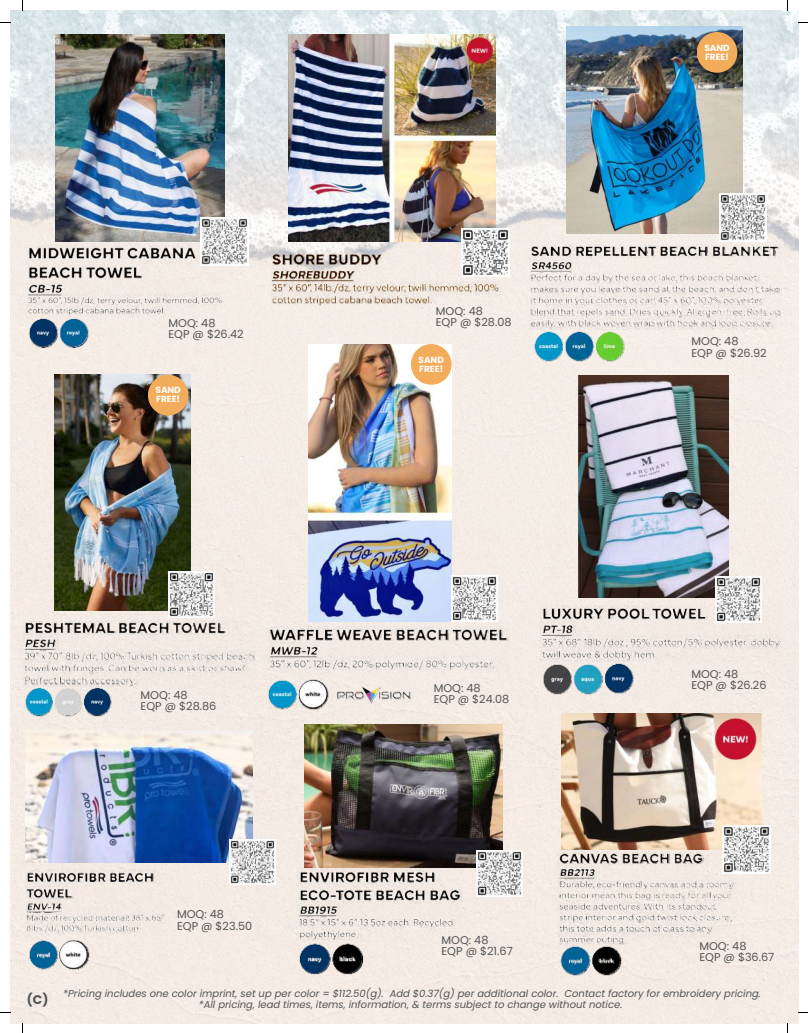
<style>
.page{position:relative;width:808px;height:1033px;background:#fff}
.page>*{position:absolute;margin:0;border:0;box-sizing:border-box;transform-origin:0 0}
.t1{font:700 12.5px "Poppins";color:#545454}
.t2{font:11.25px/11.2px "Poppins";color:#545454}
.t3{font:italic 10px/11.6px "Poppins";color:#545454;text-align:center}
.t4{font:700 8.88px/9px "Poppins";color:#fff}
</style>
<div class="page">
<img style="left:10px;top:10px;width:788px;height:1013px">
<img style="left:529px;top:244px;width:252px;height:86px">
<img style="left:531px;top:329px;width:95px;height:33px">
<img style="left:24px;top:621px;width:231px;height:65px">
<img style="left:24px;top:686px;width:90px;height:31px">
<img style="left:268px;top:678px;width:146px;height:33px">
<img style="left:268px;top:626px;width:241px;height:46px">
<img style="left:578px;top:375px;width:150px;height:223px">
<img style="left:540px;top:661px;width:94px;height:34px">
<img style="left:297px;top:941px;width:66px;height:34px">
<img style="left:297px;top:867px;width:165px;height:74px">
<img style="left:304px;top:725px;width:198px;height:142px">
<img style="left:271px;top:252px;width:229px;height:54px">
<img style="left:540px;top:605px;width:241px;height:56px">
<img style="left:566px;top:26px;width:176px;height:207px">
<div style="left:696px;top:32px;width:41px;height:41px;background:#f2ac5b;border-radius:50%"></div>
<img style="left:56px;top:34px;width:169px;height:207px">
<img style="left:26px;top:244px;width:198px;height:73px">
<img style="left:201px;top:218px;width:48px;height:47px">
<img style="left:289px;top:34px;width:206px;height:207px">
<img style="left:462px;top:229px;width:47px;height:47px">
<img style="left:309px;top:344px;width:142px;height:277px">
<div style="left:411px;top:344px;width:40px;height:41px;background:#f2ac5b;border-radius:50%"></div>
<img style="left:54px;top:375px;width:137px;height:235px">
<div style="left:148px;top:375px;width:40px;height:40px;background:#f2ac5b;border-radius:50%"></div>
<img style="left:27px;top:317px;width:62px;height:31px">
<img style="left:557px;top:947px;width:65px;height:29px">
<img style="left:557px;top:851px;width:180px;height:96px">
<img style="left:561px;top:714px;width:200px;height:136px">
<img style="left:722px;top:825px;width:48px;height:48px">
<img style="left:477px;top:850px;width:46px;height:46px">
<img style="left:26px;top:937px;width:64px;height:33px">
<img style="left:26px;top:869px;width:139px;height:64px">
<img style="left:25px;top:731px;width:227px;height:131px">
<img style="left:229px;top:839px;width:46px;height:46px">
<img style="left:715px;top:576px;width:46px;height:46px">
<img style="left:451px;top:575px;width:46px;height:46px">
<img style="left:168px;top:571px;width:46px;height:46px">
<img style="left:719px;top:193px;width:48px;height:48px">
<p class="t2" style="left:168px;top:317px;width:77px">MOQ: 48<br>EQP @ $26.42</p>
<p class="t4" style="left:155px;top:386px;width:27px">SAND<br>FREE!</p>
<p class="t2" style="left:436px;top:305px;width:77px">MOQ: 48<br>EQP @ $28.08</p>
<p class="t4" style="left:418px;top:355px;width:27px">SAND<br>FREE!</p>
<p class="t2" style="left:141px;top:689px;width:77px">MOQ: 48<br>EQP @ $28.86</p>
<p class="t2" style="left:433px;top:682px;width:77px">MOQ: 48<br>EQP @ $24.08</p>
<p class="t2" style="left:177px;top:908px;width:77px">MOQ: 48<br>EQP @ $23.50</p>
<p class="t4" style="left:704px;top:43px;width:27px">SAND<br>FREE!</p>
<p class="t2" style="left:691px;top:336px;width:77px">MOQ: 48<br>EQP @ $26.92</p>
<p class="t2" style="left:691px;top:668px;width:77px">MOQ: 48<br>EQP @ $26.26</p>
<p class="t2" style="left:441px;top:934px;width:73px">MOQ: 48<br>EQP @ $21.67</p>
<p class="t2" style="left:699px;top:940px;width:76px">MOQ: 48<br>EQP @ $36.67</p>
<p class="t1" style="left:27px;top:992px;width:23px">(C)</p>
<p class="t3" style="left:63px;top:987px;width:699px">*Pricing includes one color imprint, set up per color = $112.50(g). Add $0.37(g) per additional color. Contact factory for embroidery pricing. *All pricing, lead times, items, information, &amp; terms subject to change without notice.</p>
</div>
